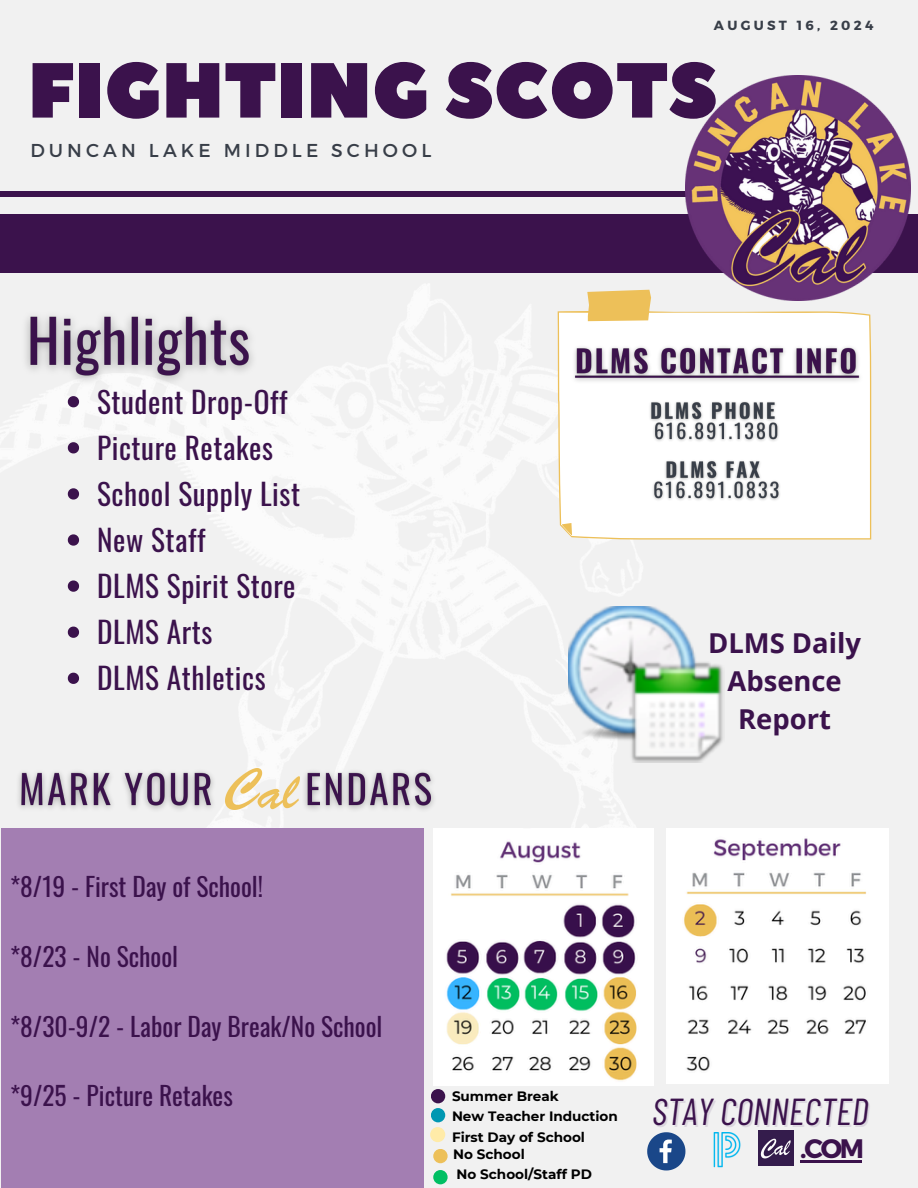
<style>
.page{position:relative;width:918px;height:1188px;background:#f1f1f1}
.page>*{position:absolute;margin:0;border:0;box-sizing:border-box;transform-origin:0 0}
.t1{font:77.85px "Peace Sans";color:#3b124c}
.t2{font:italic 37.5px "Barlow Condensed";color:#3b124c}
.t3{font:29.25px "Oswald";letter-spacing:.02em;color:#3b124c}
.t4{font:700 27.45px/38.2px "Open Sans";color:#3b124c;text-align:center}
.t5{font:700 26.7px "Montserrat";color:#3b124c}
.t6{font:25.5px "Oswald";color:#3b124c}
.t7{font:18.6px "Montserrat";letter-spacing:.22em;color:#383e48}
.t8{font:700 13.65px "Montserrat";color:#000}
.t9{font:700 13.2px "Montserrat";letter-spacing:.25em;color:#383e48}
</style>
<div class="page">
<svg style="left:647px;top:1132px;width:38px;height:38px"></svg>
<img style="left:713px;top:1132px;width:28px;height:36px">
<img style="left:759px;top:1131px;width:35px;height:34px">
<hr style="left:800px;top:1161px;width:62px;height:2px;background:#3b124c">
<div style="left:558px;top:311px;width:313px;height:229px;background:#fff"></div>
<svg style="left:587px;top:290px;width:64px;height:31px;background:#edc363"></svg>
<div style="left:0;top:191px;width:752px;height:6px;background:#3b124c"></div>
<div style="left:0;top:214px;width:918px;height:59px;background:#3b124c"></div>
<img style="left:569px;top:606px;width:154px;height:157px">
<img style="left:685px;top:75px;width:225px;height:225px">
<img style="left:645px;top:396px;width:140px;height:110px">
<img style="left:567px;top:338px;width:298px;height:49px">
<svg style="left:68px;top:396px;width:11px;height:11px"></svg>
<svg style="left:68px;top:442px;width:11px;height:11px"></svg>
<svg style="left:68px;top:488px;width:11px;height:12px"></svg>
<svg style="left:68px;top:534px;width:11px;height:12px"></svg>
<svg style="left:68px;top:580px;width:11px;height:12px"></svg>
<svg style="left:68px;top:627px;width:11px;height:11px"></svg>
<svg style="left:68px;top:673px;width:11px;height:11px"></svg>
<img style="left:18px;top:768px;width:416px;height:42px">
<div style="left:433px;top:1149px;width:15px;height:14px;background:#edc059;border-radius:50%"></div>
<div style="left:433px;top:1170px;width:15px;height:14px;background:#00bf63;border-radius:50%"></div>
<img style="left:433px;top:828px;width:221px;height:258px">
<div style="left:430px;top:1127px;width:15px;height:15px;background:#ffeba8;border-radius:50%"></div>
<img style="left:666px;top:828px;width:223px;height:256px">
<div style="left:1px;top:828px;width:423px;height:360px;background:#a37eb2"></div>
<div style="left:431px;top:1089px;width:14px;height:14px;background:#3b124c;border-radius:50%"></div>
<div style="left:431px;top:1108px;width:14px;height:14px;background:#0097b2;border-radius:50%"></div>
<img style="left:225px;top:769px;width:75px;height:40px">
<img style="left:26px;top:316px;width:227px;height:66px">
<p class="t9" style="left:714px;top:17px;width:161px">AUGUST 16, 2024</p>
<p class="t1" style="left:28px;top:39px;width:691px">FIGHTING SCOTS</p>
<p class="t7" style="left:30px;top:139px;width:402px">DUNCAN LAKE MIDDLE SCHOOL</p>
<p class="t3" style="left:97px;top:379px;width:192px">Student Drop-Off</p>
<p class="t3" style="left:97px;top:425px;width:177px">Picture Retakes</p>
<p class="t3" style="left:97px;top:471px;width:204px">School Supply List</p>
<p class="t3" style="left:97px;top:517px;width:110px">New Staff</p>
<p class="t3" style="left:97px;top:563px;width:200px">DLMS Spirit Store</p>
<p class="t3" style="left:97px;top:609px;width:117px">DLMS Arts</p>
<p class="t3" style="left:97px;top:655px;width:170px">DLMS Athletics</p>
<p class="t6" style="left:10px;top:867px;width:254px">*8/19 - First Day of School!</p>
<p class="t6" style="left:10px;top:936px;width:169px">*8/23 - No School</p>
<h5 class="t6" style="left:10px;top:1006px;width:374px">*8/30-9/2 - Labor Day Break/No School</h5>
<p class="t6" style="left:10px;top:1076px;width:224px">*9/25 - Picture Retakes</p>
<p class="t4" style="left:708px;top:623px;width:154px">DLMS Daily<br>Absence<br>Report</p>
<p class="t8" style="left:452px;top:1088px;width:108px">Summer Break</p>
<p class="t8" style="left:452px;top:1108px;width:167px">New Teacher Induction</p>
<p class="t8" style="left:452px;top:1128px;width:134px">First Day of School</p>
<h3 class="t8" style="left:453px;top:1146px;width:73px">No School</h3>
<p class="t8" style="left:457px;top:1166px;width:137px">No School/Staff PD</p>
<p class="t2" style="left:652px;top:1087px;width:218px">STAY CONNECTED</p>
<p class="t5" style="left:800px;top:1131px;width:65px">.COM</p>
</div>
